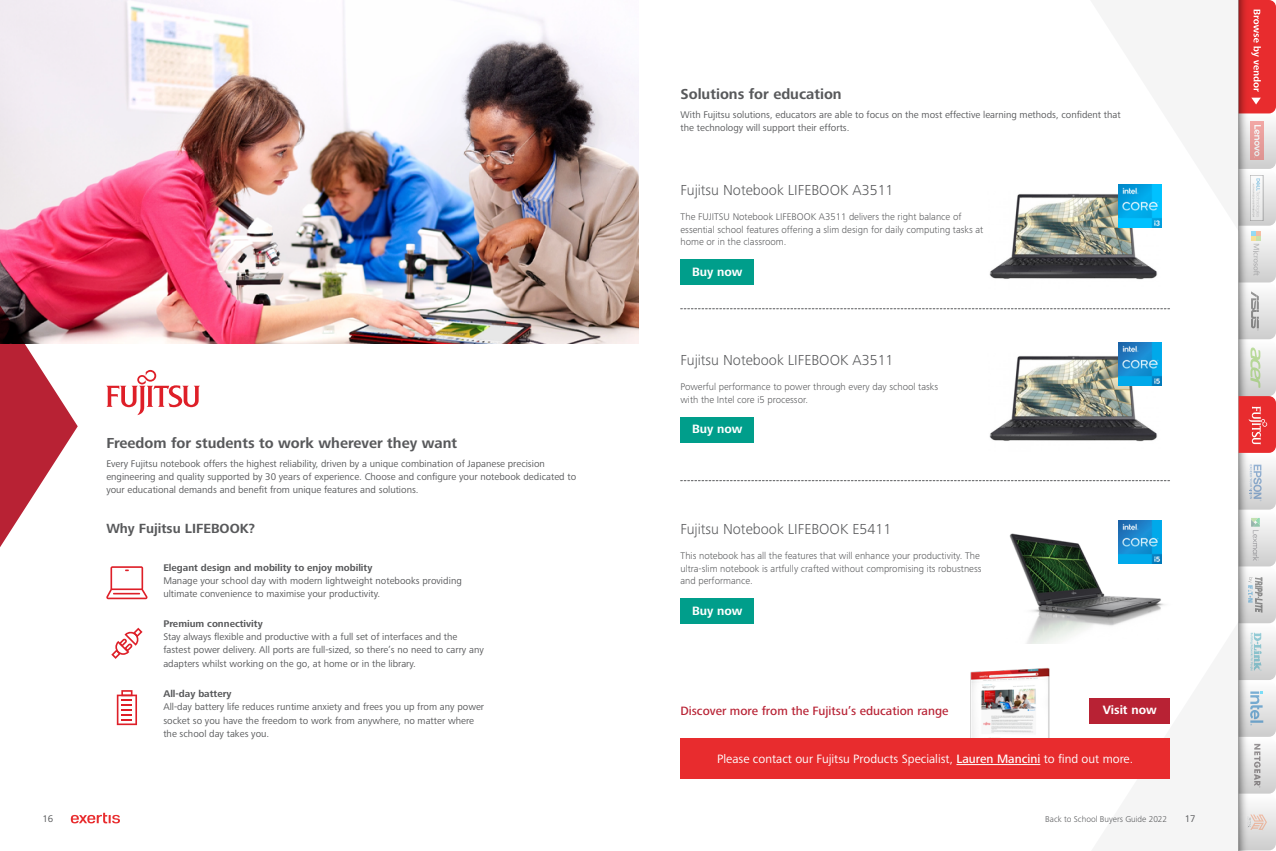
<style>
.page{position:relative;width:1276px;height:851px;background:#fff}
.page>*{position:absolute;margin:0;border:0;box-sizing:border-box;transform-origin:0 0}
.t1{font:300 15px "Frutiger Next Pro";color:#58595b}
.t2{font:700 15px "Frutiger Next Pro";color:#58595b}
.t3{font:700 13.75px "Frutiger Next Pro";color:#58595b}
.t4{font:12.5px "Frutiger Next Pro";color:#fff}
.t5{font:500 12.5px "Frutiger Next Pro";color:#b82234}
.t6{font:700 12.5px "Frutiger Next Pro";color:#fff}
.t7{font:10px/13.1px "Frutiger Next Pro";color:#58595b}
.t8{font:300 10px/12.5px "Frutiger Next Pro";color:#58595b}
.t9{font:700 10px "Frutiger Next Pro";color:#58595b}
.t10{font:300 8.75px "Frutiger Next Pro";color:#58595b}
.s1{font-weight:500}
</style>
<div class="page">
<img style="left:989px;top:193px;width:95px;height:86px">
<img style="left:1009px;top:533px;width:75px;height:110px">
<img style="left:989px;top:355px;width:95px;height:86px">
<svg style="left:1084px;top:184px;width:86px;height:595px"></svg>
<img style="left:78px;top:0;width:560px;height:344px">
<svg style="left:0;top:0;width:78px;height:824px"></svg>
<div style="left:680px;top:738px;width:489px;height:41px;background:#e82c2e"></div>
<hr style="left:956px;top:764px;width:84px;height:1px;background:#fff">
<svg style="left:106px;top:370px;width:94px;height:45px"></svg>
<div style="left:1089px;top:698px;width:80px;height:25px;background:#b82234"></div>
<svg style="left:680px;top:308px;width:489px;height:1px"></svg>
<svg style="left:680px;top:480px;width:489px;height:1px"></svg>
<div style="left:680px;top:416px;width:74px;height:26px;background:#009e8b"></div>
<div style="left:680px;top:598px;width:74px;height:26px;background:#009e8b"></div>
<img style="left:1118px;top:342px;width:43px;height:43px">
<img style="left:1118px;top:520px;width:43px;height:43px">
<svg style="left:111px;top:627px;width:31px;height:31px"></svg>
<svg style="left:117px;top:690px;width:20px;height:35px"></svg>
<svg style="left:106px;top:566px;width:42px;height:33px"></svg>
<div style="left:680px;top:259px;width:74px;height:26px;background:#009e8b"></div>
<img style="left:1118px;top:184px;width:43px;height:43px">
<svg style="left:1238px;top:0;width:38px;height:850px"></svg>
<img style="left:970px;top:668px;width:80px;height:69px">
<svg style="left:71px;top:812px;width:49px;height:11px"></svg>
<h1 class="t2" style="left:680px;top:86px;width:163px">Solutions for education</h1>
<p class="t7" style="left:680px;top:108px;width:442px">With Fujitsu solutions, educators are able to focus on the most effective learning methods, confident that the technology will support their efforts.</p>
<h1 class="t2" style="left:106px;top:434px;width:352px">Freedom for students to work wherever they want</h1>
<p class="t7" style="left:106px;top:456px;width:471px">Every Fujitsu notebook offers the highest reliability, driven by a unique combination of Japanese precision engineering and quality supported by 30 years of experience. Choose and configure your notebook dedicated to your educational demands and benefit from unique features and solutions.</p>
<h2 class="t3" style="left:106px;top:520px;width:150px">Why Fujitsu LIFEBOOK?</h2>
<p class="t9" style="left:163px;top:562px;width:211px">Elegant design and mobility to enjoy mobility</p>
<p class="t7" style="left:163px;top:574px;width:300px">Manage your school day with modern lightweight notebooks providing ultimate convenience to maximise your productivity.</p>
<p class="t9" style="left:163px;top:618px;width:101px">Premium connectivity</p>
<p class="t7" style="left:163px;top:630px;width:322px">Stay always flexible and productive with a full set of interfaces and the fastest power delivery. All ports are full-sized, so there’s no need to carry any adapters whilst working on the go, at home or in the library.</p>
<p class="t9" style="left:163px;top:688px;width:70px">All-day battery</p>
<p class="t7" style="left:163px;top:700px;width:322px">All-day battery life reduces runtime anxiety and frees you up from any power socket so you have the freedom to work from anywhere, no matter where the school day takes you.</p>
<h1 class="t1" style="left:680px;top:182px;width:215px">Fujitsu Notebook LIFEBOOK A3511</h1>
<p class="t8" style="left:680px;top:211px;width:304px">The FUJITSU Notebook LIFEBOOK A3511 delivers the right balance of essential school features offering a slim design for daily computing tasks at home or in the classroom.</p>
<p class="t6" style="left:692px;top:264px;width:52px">Buy now</p>
<h1 class="t1" style="left:680px;top:351px;width:215px">Fujitsu Notebook LIFEBOOK A3511</h1>
<p class="t8" style="left:680px;top:380px;width:259px">Powerful performance to power through every day school tasks with the Intel core i5 processor.</p>
<p class="t6" style="left:692px;top:421px;width:52px">Buy now</p>
<h1 class="t1" style="left:680px;top:520px;width:212px">Fujitsu Notebook LIFEBOOK E5411</h1>
<p class="t8" style="left:680px;top:549px;width:303px">This notebook has all the features that will enhance your productivity. The ultra-slim notebook is artfully crafted without compromising its robustness and performance.</p>
<p class="t6" style="left:692px;top:603px;width:52px">Buy now</p>
<p class="t5" style="left:680px;top:704px;width:270px">Discover more from the Fujitsu’s education range</p>
<p class="t6" style="left:1102px;top:703px;width:55px">Visit now</p>
<p class="t4" style="left:717px;top:751px;width:417px">Please contact our Fujitsu Products Specialist, <span class="s1">Lauren Mancini</span> to find out more.</p>
<p class="t7" style="left:42px;top:812px;width:12px">16</p>
<p class="t10" style="left:1045px;top:813px;width:124px">Back to School Buyers Guide 2022</p>
<p class="t7" style="left:1184px;top:812px;width:12px">17</p>
</div>
